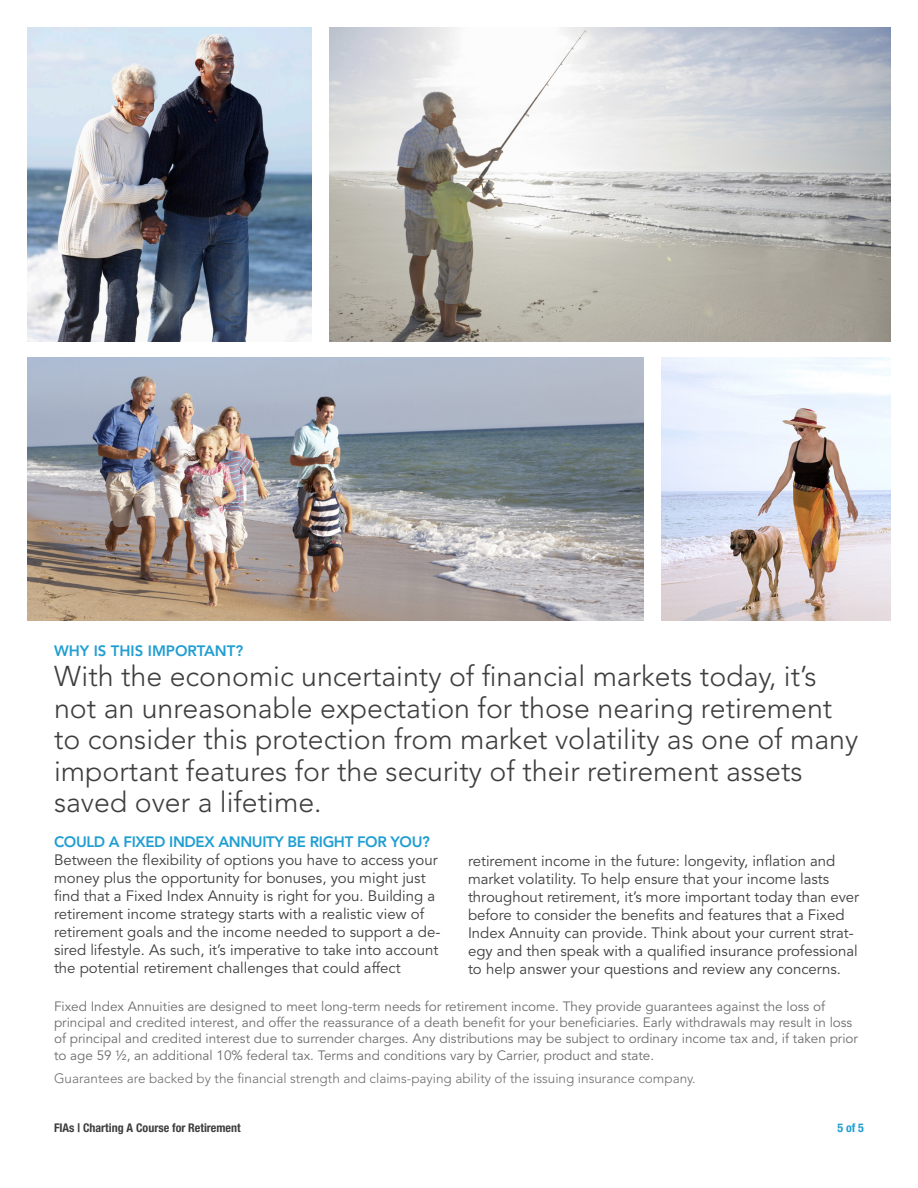
<style>
.page{position:relative;width:918px;height:1188px;background:#fff}
.page>*{position:absolute;margin:0;border:0;box-sizing:border-box;transform-origin:0 0}
.t1{font:300 28.5px/31.5px "Avenir";color:#3e3e3f}
.t2{font:15px/18px "Avenir";color:#3e3e3f}
.t3{font:800 15px "Avenir";letter-spacing:-.025em;color:#209ed2}
.t4{font:800 15px "Avenir";color:#209ed2}
.t5{font:13.5px/16.2px "Avenir";color:#6c6d70}
.t6{font:300 13.5px "Avenir";color:#6c6d70}
.t7{font:700 condensed 12px "Helvetica Neue";color:#3e3e3f}
.t8{font:700 condensed 12px "Helvetica Neue";color:#209ed2}
</style>
<div class="page">
<img style="left:27px;top:358px;width:617px;height:263px">
<img style="left:329px;top:27px;width:561px;height:314px">
<img style="left:27px;top:27px;width:285px;height:314px">
<img style="left:662px;top:358px;width:228px;height:263px">
<p class="t4" style="left:54px;top:642px;width:191px">WHY IS THIS IMPORTANT?</p>
<p class="t1" style="left:54px;top:661px;width:806px">With the economic uncertainty of financial markets today, it’s not an unreasonable expectation for those nearing retirement to consider this protection from market volatility as one of many important features for the security of their retirement assets saved over a lifetime.</p>
<p class="t3" style="left:54px;top:833px;width:377px">COULD A FIXED INDEX ANNUITY BE RIGHT FOR YOU?</p>
<p class="t2" style="left:54px;top:852px;width:388px">Between the flexibility of options you have to access your money plus the opportunity for bonuses, you might just find that a Fixed Index Annuity is right for you. Building a retirement income strategy starts with a realistic view of retirement goals and the income needed to support a de&shy;sired lifestyle. As such, it’s imperative to take into account the potential retirement challenges that could affect</p>
<p class="t2" style="left:468px;top:852px;width:393px">retirement income in the future: longevity, inflation and market volatility. To help ensure that your income lasts throughout retirement, it’s more important today than ever before to consider the benefits and features that a Fixed Index Annuity can provide. Think about your current strat&shy;egy and then speak with a qualified insurance professional to help answer your questions and review any concerns.</p>
<p class="t5" style="left:54px;top:999px;width:806px">Fixed Index Annuities are designed to meet long-term needs for retirement income. They provide guarantees against the loss of principal and credited interest, and offer the reassurance of a death benefit for your beneficiaries. Early withdrawals may result in loss of principal and credited interest due to surrender charges. Any distributions may be subject to ordinary income tax and, if taken prior to age 59 ½, an additional 10% federal tax. Terms and conditions vary by Carrier, product and state.</p>
<p class="t6" style="left:54px;top:1070px;width:643px">Guarantees are backed by the financial strength and claims-paying ability of the issuing insurance company.</p>
<p class="t8" style="left:837px;top:1120px;width:28px">5 of 5</p>
<p class="t7" style="left:54px;top:1120px;width:188px">FIAs | Charting A Course for Retirement</p>
</div>
